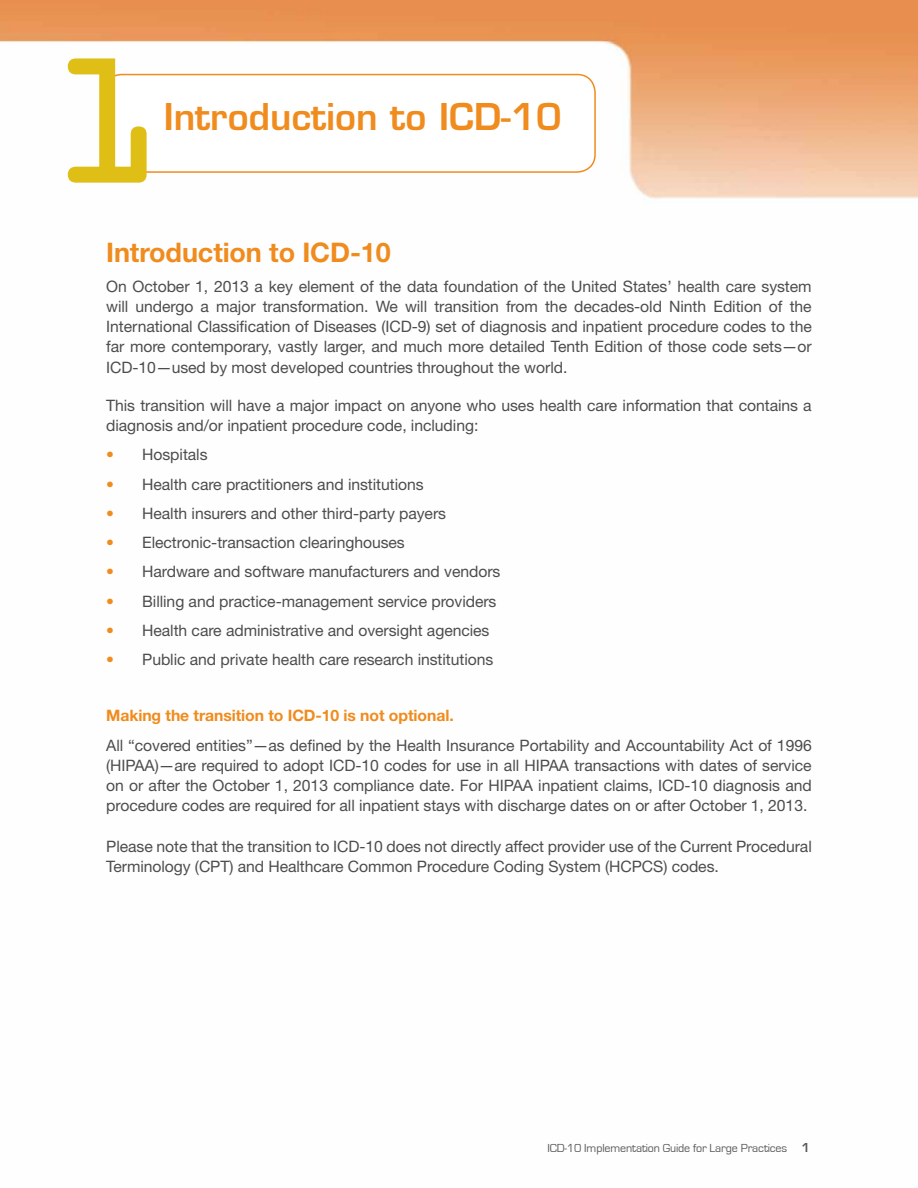
<style>
.page{position:relative;width:918px;height:1188px;background:#fff}
.page>*{position:absolute;margin:0;border:0;box-sizing:border-box;transform-origin:0 0}
.t1{font:159.6px "OCRA Std";color:#dfbf16}
.t2{font:600 36px "Eurostile";color:#f08b1d}
.t3{font:700 27px "Helvetica Neue LT Std";letter-spacing:-.005em;color:#f08b1d}
.t4{font:15.75px/20.2px "Helvetica Neue LT Std";letter-spacing:-.005em;color:#4d4d4f;text-align:justify}
.t5{font:700 15.75px "Helvetica Neue LT Std";letter-spacing:-.005em;color:#f08b1d}
.t6{font:15.75px/29.2px "Helvetica Neue LT Std";color:#f08b1d;text-align:justify}
.t7{font:12px "Eurostile";letter-spacing:-.01em;color:#58595b}
.s1{font-weight:600}
</style>
<div class="page">
<img style="left:0;top:0;width:918px;height:200px">
<div style="left:103px;top:75px;width:492px;height:97px;background:#fff;border-radius:18px"></div>
<div style="left:103px;top:74px;width:493px;height:99px;border:2px solid #f08b1d;border-radius:18px"></div>
<h2 class="t1" style="left:50px;top:51px;width:116px">1</h2>
<h2 class="t2" style="left:164px;top:94px;width:399px">Introduction to ICD-10</h2>
<h3 class="t3" style="left:106px;top:236px;width:286px">Introduction to ICD-10</h3>
<p class="t4" style="left:106px;top:276px;width:707px">On October 1, 2013 a key element of the data foundation of the United States’ health care system will undergo a major transformation. We will transition from the decades-old Ninth Edition of the International classification of diseases (Icd-9) set of diagnosis and inpatient procedure codes to the far more contemporary, vastly larger, and much more detailed Tenth Edition of those code sets—or Icd-10—used by most developed countries throughout the world.</p>
<p class="t4" style="left:106px;top:395px;width:707px">This transition will have a major impact on anyone who uses health care information that contains a diagnosis and/or inpatient procedure code, including:</p>
<p class="t6" style="left:106px;top:440px;width:9px">• • • • • • • •</p>
<p class="t4" style="left:142px;top:444px;width:67px">Hospitals</p>
<p class="t4" style="left:142px;top:474px;width:283px">Health care practitioners and institutions</p>
<p class="t4" style="left:142px;top:503px;width:305px">Health insurers and other third-party payers</p>
<p class="t4" style="left:142px;top:532px;width:264px">Electronic-transaction clearinghouses</p>
<p class="t4" style="left:142px;top:561px;width:360px">Hardware and software manufacturers and vendors</p>
<p class="t4" style="left:142px;top:591px;width:356px">Billing and practice-management service providers</p>
<p class="t4" style="left:142px;top:620px;width:349px">Health care administrative and oversight agencies</p>
<p class="t4" style="left:142px;top:649px;width:353px">Public and private health care research institutions</p>
<h3 class="t5" style="left:106px;top:706px;width:349px">Making the transition to ICD-10 is not optional.</h3>
<p class="t4" style="left:106px;top:735px;width:707px">All “covered entities”—as defined by the Health Insurance Portability and Accountability Act of 1996 (HIPAA)—are required to adopt Icd-10 codes for use in all HIPAA transactions with dates of service on or after the October 1, 2013 compliance date. For HIPAA inpatient claims, Icd-10 diagnosis and procedure codes are required for all inpatient stays with discharge dates on or after October 1, 2013.</p>
<p class="t4" style="left:106px;top:836px;width:707px">Please note that the transition to Icd-10 does not directly affect provider use of the current Procedural<br>Terminology (cPT) and Healthcare common Procedure coding System (HcPcS) codes.</p>
<p class="t7" style="left:547px;top:1141px;width:264px">ICD-10 Implementation Guide for Large Practices <span class="s1">1</span></p>
</div>
